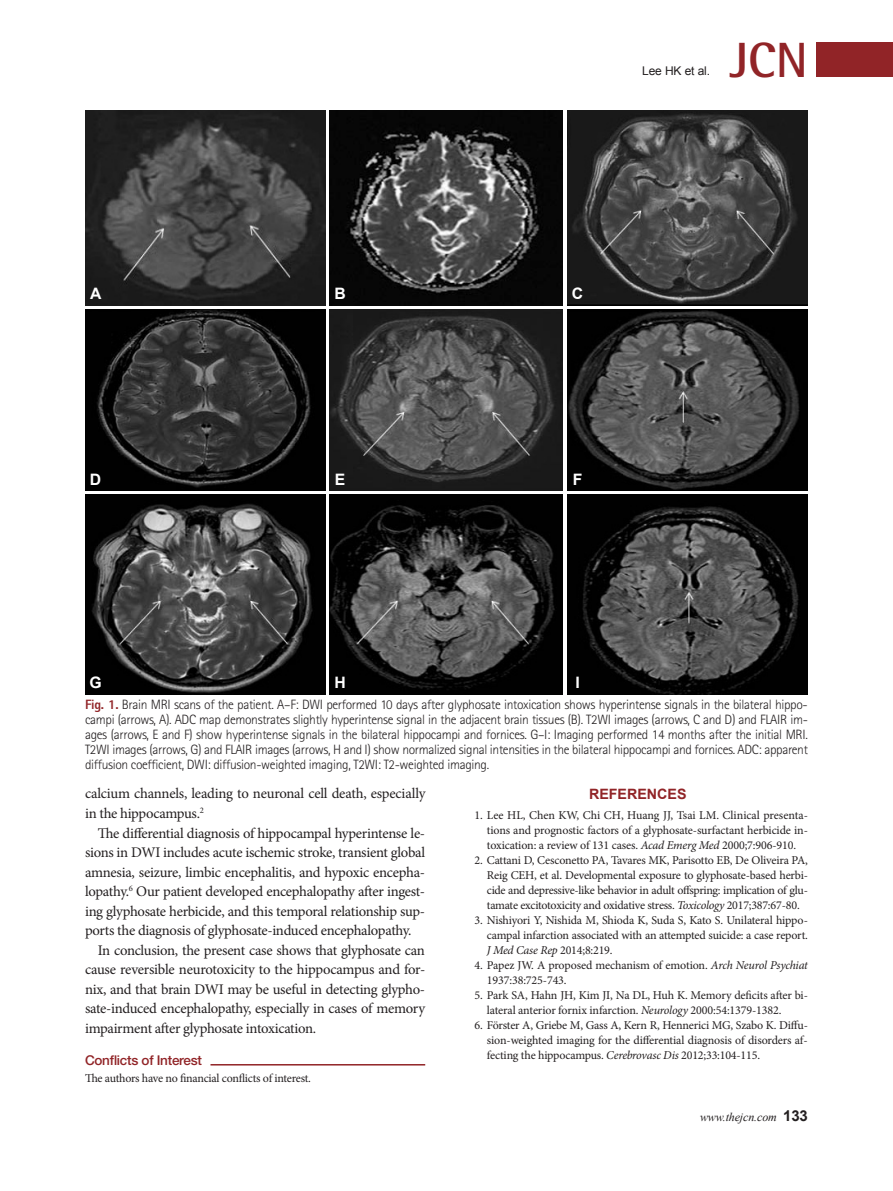
<style>
.page{position:relative;width:893px;height:1191px;background:#fff}
.page>*{position:absolute;margin:0;border:0;box-sizing:border-box;transform-origin:0 0}
.t1{font:700 49.5px "Rotis Semi Sans Std";color:#912427}
.t2{font:700 15.75px "Arial";color:#fff}
.t3{font:14.7px/19.5px "Minion Pro";letter-spacing:-.02em;color:#231f20}
.t4{font:700 14.25px "Arial";color:#912427}
.t5{font:300 13.5px/15px "Rotis Sans Serif Std";letter-spacing:-.025em;color:#231f20;text-align:justify}
.t6{font:500 13.5px "Helvetica Neue LT Std";letter-spacing:-.02em;color:#912427}
.t7{font:12px/15px "Minion Pro";letter-spacing:-.015em;color:#231f20;text-align:justify}
.t8{font:italic 12px "Times New Roman";letter-spacing:-.01em;color:#231f20}
.t9{font:12px "Arial";letter-spacing:-.01em;color:#231f20}
.s1{font-weight:800;color:#912427}
.s2{font-style:italic}
.s3{font-family:"Arial";font-weight:700;font-style:normal;font-size:15px}
</style>
<div class="page">
<div style="left:816px;top:43px;width:77px;height:34px;background:#912427"></div>
<hr style="left:210px;top:1064px;width:215px;height:1px;background:#912427">
<img style="left:85px;top:111px;width:240px;height:194px">
<img style="left:85px;top:309px;width:240px;height:181px">
<img style="left:85px;top:494px;width:240px;height:200px">
<img style="left:329px;top:111px;width:234px;height:194px">
<img style="left:329px;top:309px;width:234px;height:181px">
<img style="left:329px;top:494px;width:234px;height:200px">
<img style="left:567px;top:111px;width:241px;height:194px">
<img style="left:567px;top:309px;width:241px;height:181px">
<img style="left:567px;top:494px;width:241px;height:200px">
<p class="t9" style="left:642px;top:63px;width:69px">Lee HK et al.</p>
<h1 class="t1" style="left:730px;top:30px;width:80px">JCN</h1>
<h2 class="t2" style="left:90px;top:283px;width:13px">A</h2>
<h2 class="t2" style="left:334px;top:283px;width:13px">B</h2>
<h2 class="t2" style="left:572px;top:283px;width:13px">C</h2>
<h2 class="t2" style="left:90px;top:469px;width:13px">D</h2>
<h2 class="t2" style="left:335px;top:469px;width:12px">E</h2>
<h2 class="t2" style="left:573px;top:469px;width:11px">F</h2>
<h2 class="t2" style="left:90px;top:672px;width:14px">G</h2>
<h2 class="t2" style="left:334px;top:672px;width:13px">H</h2>
<h2 class="t2" style="left:575px;top:672px;width:6px">I</h2>
<p class="t5" style="left:85px;top:697px;width:724px"><span class="s1">Fig. 1.</span> Brain MRI scans of the patient. A–F: DWI performed 10 days after glyphosate intoxication shows hyperintense signals in the bilateral hippo&shy;campi (arrows, A). ADC map demonstrates slightly hyperintense signal in the adjacent brain tissues (B). T2WI images (arrows, C and D) and FLAIR im&shy;ages (arrows, E and F) show hyperintense signals in the bilateral hippocampi and fornices. G–I: Imaging performed 14 months after the initial MRI.<br>T2WI images (arrows, G) and FLAIR images (arrows, H and I) show normalized signal intensities in the bilateral hippocampi and fornices. ADC: apparent diffusion coefficient, DWI: diffusion-weighted imaging, T2WI: T2-weighted imaging.</p>
<p class="t3" style="left:85px;top:784px;width:342px">calcium channels, leading to neuronal cell death, especially in the hippocampus.<sup>2</sup></p>
<p class="t3" style="left:98px;top:823px;width:329px">The differential diagnosis of hippocampal hyperintense le-</p>
<p class="t3" style="left:85px;top:842px;width:342px">sions in DWI includes acute ischemic stroke, transient global</p>
<p class="t3" style="left:85px;top:862px;width:342px">amnesia, seizure, limbic encephalitis, and hypoxic encepha-</p>
<p class="t3" style="left:85px;top:881px;width:342px">lopathy.<sup>6</sup> Our patient developed encephalopathy after ingest-</p>
<p class="t3" style="left:85px;top:901px;width:342px">ing glyphosate herbicide, and this temporal relationship sup-</p>
<p class="t3" style="left:85px;top:920px;width:328px">ports the diagnosis of glyphosate-induced encephalopathy.</p>
<p class="t3" style="left:98px;top:940px;width:329px">In conclusion, the present case shows that glyphosate can</p>
<p class="t3" style="left:85px;top:959px;width:342px">cause reversible neurotoxicity to the hippocampus and for-</p>
<p class="t3" style="left:85px;top:979px;width:342px">nix, and that brain DWI may be useful in detecting glypho-</p>
<p class="t3" style="left:85px;top:998px;width:342px">sate-induced encephalopathy, especially in cases of memory</p>
<p class="t3" style="left:85px;top:1018px;width:233px">impairment after glyphosate intoxication.</p>
<p class="t6" style="left:85px;top:1051px;width:118px">Conflicts of Interest</p>
<p class="t7" style="left:85px;top:1070px;width:227px">The authors have no financial conflicts of interest.</p>
<p class="t4" style="left:589px;top:784px;width:99px">REFERENCES</p>
<p class="t7" style="left:487px;top:808px;width:323px;text-indent:-13px">1. Lee HL, Chen KW, Chi CH, Huang JJ, Tsai LM. Clinical presenta&shy;tions and prognostic factors of a glyphosate-surfactant herbicide in&shy;toxication: a review of 131 cases. <span class="s2">Acad Emerg Med</span> 2000;7:906-910.</p>
<p class="t7" style="left:487px;top:853px;width:323px;text-indent:-12px">2. Cattani D, Cesconetto PA, Tavares MK, Parisotto EB, De Oliveira PA, Reig CEH, et al. Developmental exposure to glyphosate-based herbi&shy;cide and depressive-like behavior in adult offspring: implication of glu&shy;tamate excitotoxicity and oxidative stress. <span class="s2">Toxicology</span> 2017;387:67-80.</p>
<p class="t7" style="left:487px;top:913px;width:323px;text-indent:-12px">3. Nishiyori Y, Nishida M, Shioda K, Suda S, Kato S. Unilateral hippo&shy;campal infarction associated with an attempted suicide: a case report.<br><span class="s2">J Med Case Rep</span> 2014;8:219.</p>
<p class="t7" style="left:487px;top:958px;width:323px;text-indent:-13px">4. Papez JW. A proposed mechanism of emotion. <span class="s2">Arch Neurol Psychiat<br></span>1937:38:725-743.</p>
<p class="t7" style="left:487px;top:988px;width:323px;text-indent:-13px">5. Park SA, Hahn JH, Kim JI, Na DL, Huh K. Memory deficits after bi&shy;lateral anterior fornix infarction. <span class="s2">Neurology</span> 2000:54:1379-1382.</p>
<p class="t7" style="left:487px;top:1018px;width:323px;text-indent:-12px">6. Förster A, Griebe M, Gass A, Kern R, Hennerici MG, Szabo K. Diffu&shy;sion-weighted imaging for the differential diagnosis of disorders af&shy;fecting the hippocampus. <span class="s2">Cerebrovasc Dis</span> 2012;33:104-115.</p>
<p class="t8" style="left:700px;top:1108px;width:109px">www.thejcn.com <span class="s3">133</span></p>
</div>
